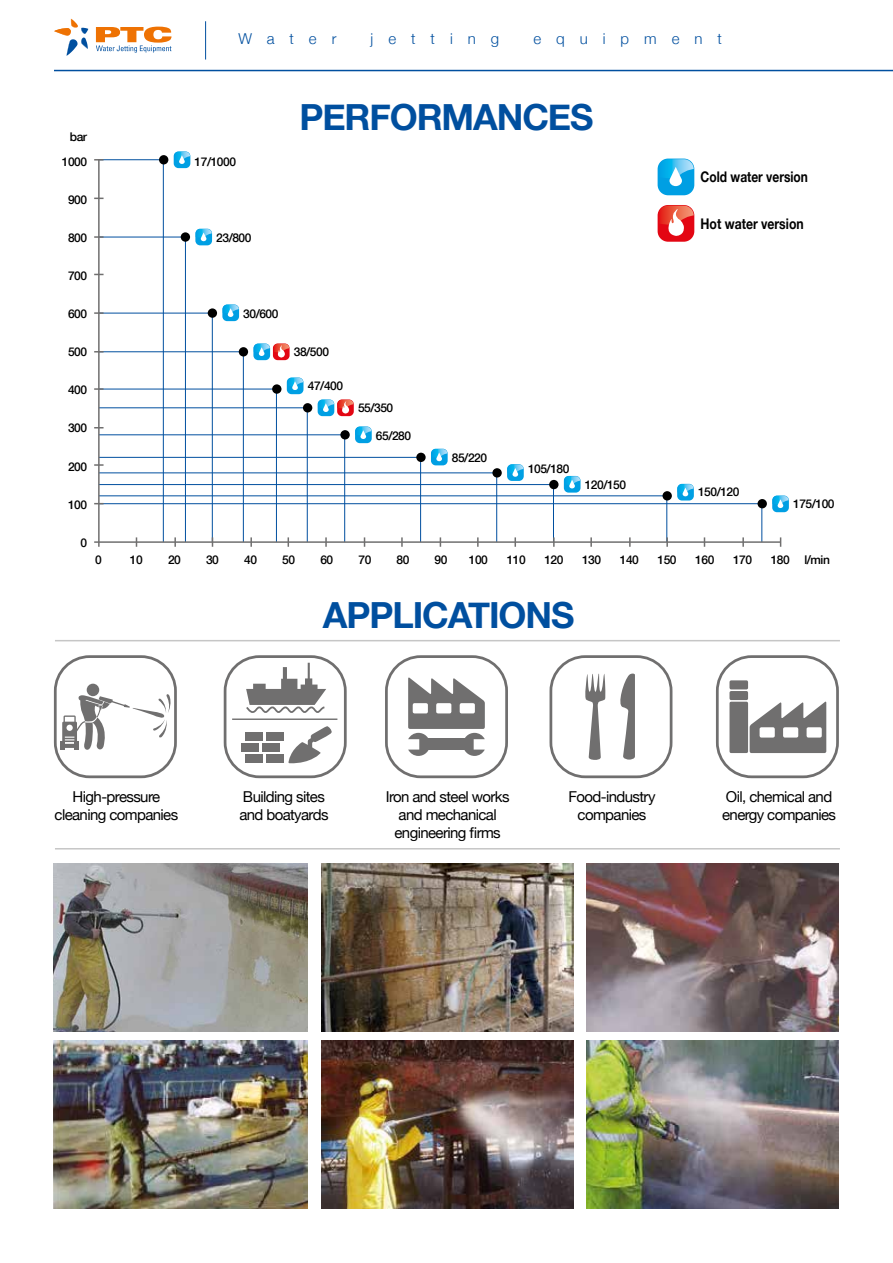
<style>
.page{position:relative;width:893px;height:1263px;background:#fff}
.page>*{position:absolute;margin:0;border:0;box-sizing:border-box;transform-origin:0 0}
.t1{font:700 36px "Helvetica Neue";letter-spacing:-.03em;color:#004f9f}
.t2{font:15px/18px "Helvetica Neue";letter-spacing:-.04em;color:#000;text-align:center}
.t3{font:300 15px "Helvetica Neue";letter-spacing:1em;color:#004f9f}
.t4{font:700 14.7px "Helvetica Neue";color:#000;scale:.82 1}
.t5{font:700 14.7px "Helvetica Neue";color:#000;scale:.83 1}
.t6{font:500 12px "Helvetica Neue";letter-spacing:-.04em;color:#000}
</style>
<div class="page">
<hr style="left:205px;top:21px;width:1px;height:39px;background:#004f9f">
<svg style="left:54px;top:19px;width:34px;height:37px"></svg>
<svg style="left:96px;top:27px;width:76px;height:26px"></svg>
<hr style="left:54px;top:70px;width:839px;height:1px;background:#004f9f">
<hr style="left:55px;top:640px;width:785px;height:1px;background:#c6c6c6">
<div style="left:549px;top:655px;width:123px;height:123px;border:3px solid #706f6f;border-radius:34px"></div>
<svg style="left:585px;top:673px;width:21px;height:87px"></svg>
<svg style="left:620px;top:673px;width:15px;height:87px"></svg>
<div style="left:385px;top:655px;width:123px;height:123px;border:3px solid #706f6f;border-radius:34px"></div>
<svg style="left:408px;top:677px;width:77px;height:79px"></svg>
<div style="left:54px;top:655px;width:123px;height:123px;border:3px solid #706f6f;border-radius:34px"></div>
<div style="left:87px;top:684px;width:12px;height:12px;background:#706f6f;border-radius:50%"></div>
<svg style="left:60px;top:694px;width:111px;height:56px"></svg>
<div style="left:224px;top:655px;width:123px;height:123px;border:3px solid #706f6f;border-radius:34px"></div>
<div style="left:246px;top:732px;width:17px;height:9px;background:#706f6f"></div>
<div style="left:246px;top:754px;width:17px;height:9px;background:#706f6f"></div>
<div style="left:242px;top:743px;width:17px;height:9px;background:#706f6f"></div>
<div style="left:266px;top:732px;width:18px;height:9px;background:#706f6f"></div>
<div style="left:266px;top:754px;width:18px;height:9px;background:#706f6f"></div>
<div style="left:262px;top:743px;width:18px;height:9px;background:#706f6f"></div>
<svg style="left:288px;top:726px;width:44px;height:38px"></svg>
<svg style="left:246px;top:663px;width:80px;height:50px"></svg>
<hr style="left:232px;top:718px;width:105px;height:2px;background:#706f6f">
<div style="left:716px;top:655px;width:123px;height:123px;border:3px solid #706f6f;border-radius:34px"></div>
<div style="left:729px;top:702px;width:19px;height:51px;background:#706f6f;border-radius:2px"></div>
<svg style="left:750px;top:701px;width:76px;height:52px"></svg>
<div style="left:729px;top:680px;width:19px;height:9px;background:#706f6f;border-radius:2px"></div>
<div style="left:729px;top:691px;width:19px;height:9px;background:#706f6f;border-radius:2px"></div>
<hr style="left:55px;top:848px;width:785px;height:1px;background:#c6c6c6">
<img style="left:54px;top:863px;width:253px;height:168px">
<img style="left:321px;top:863px;width:252px;height:168px">
<img style="left:587px;top:863px;width:252px;height:168px">
<img style="left:54px;top:1041px;width:253px;height:168px">
<img style="left:321px;top:1041px;width:252px;height:168px">
<img style="left:587px;top:1041px;width:252px;height:168px">
<hr style="left:94px;top:541px;width:687px;height:2px;background:#706f6f">
<div style="left:757px;top:499px;width:10px;height:9px;background:#000;border-radius:50%"></div>
<div style="left:772px;top:495px;width:17px;height:17px;background:#009fe3;border-radius:5px"></div>
<svg style="left:772px;top:496px;width:17px;height:12px"></svg>
<svg style="left:94px;top:152px;width:668px;height:395px"></svg>
<p class="t3" style="left:239px;top:27px;width:99px">Water</p>
<p class="t3" style="left:371px;top:27px;width:130px">jetting</p>
<p class="t3" style="left:533px;top:27px;width:190px">equipment</p>
<p class="t6" style="left:70px;top:127px;width:19px">bar</p>
<p class="t6" style="left:62px;top:152px;width:27px">1000</p>
<p class="t6" style="left:68px;top:190px;width:21px">900</p>
<p class="t6" style="left:68px;top:228px;width:21px">800</p>
<p class="t6" style="left:68px;top:266px;width:21px">700</p>
<p class="t6" style="left:68px;top:304px;width:21px">600</p>
<p class="t6" style="left:68px;top:342px;width:21px">500</p>
<p class="t6" style="left:68px;top:380px;width:21px">400</p>
<p class="t6" style="left:68px;top:418px;width:21px">300</p>
<p class="t6" style="left:68px;top:457px;width:21px">200</p>
<p class="t6" style="left:68px;top:495px;width:21px">100</p>
<p class="t6" style="left:80px;top:533px;width:8px">0</p>
<p class="t6" style="left:195px;top:152px;width:43px">17/1000</p>
<h1 class="t1" style="left:299px;top:89px;width:296px">PERFORMANCES</h1>
<p class="t6" style="left:216px;top:228px;width:37px">23/800</p>
<p class="t6" style="left:243px;top:304px;width:37px">30/600</p>
<p class="t6" style="left:294px;top:343px;width:37px">38/500</p>
<p class="t6" style="left:308px;top:376px;width:37px">47/400</p>
<p class="t6" style="left:358px;top:399px;width:37px">55/350</p>
<p class="t6" style="left:376px;top:426px;width:37px">65/280</p>
<p class="t6" style="left:452px;top:448px;width:37px">85/220</p>
<p class="t6" style="left:528px;top:459px;width:43px">105/180</p>
<p class="t6" style="left:585px;top:475px;width:43px">120/150</p>
<p class="t4" style="left:701px;top:165px;width:132px">Cold water version</p>
<p class="t5" style="left:700px;top:212px;width:126px">Hot water version</p>
<p class="t6" style="left:698px;top:482px;width:43px">150/120</p>
<p class="t6" style="left:793px;top:494px;width:43px">175/100</p>
<p class="t6" style="left:95px;top:550px;width:8px">0</p>
<p class="t6" style="left:130px;top:550px;width:14px">10</p>
<p class="t6" style="left:168px;top:550px;width:14px">20</p>
<p class="t6" style="left:206px;top:550px;width:14px">30</p>
<p class="t6" style="left:244px;top:550px;width:14px">40</p>
<p class="t6" style="left:282px;top:550px;width:14px">50</p>
<p class="t6" style="left:320px;top:550px;width:14px">60</p>
<p class="t6" style="left:358px;top:550px;width:14px">70</p>
<p class="t6" style="left:397px;top:550px;width:14px">80</p>
<p class="t6" style="left:435px;top:550px;width:14px">90</p>
<p class="t6" style="left:469px;top:550px;width:21px">100</p>
<p class="t6" style="left:507px;top:550px;width:21px">110</p>
<p class="t6" style="left:544px;top:550px;width:21px">120</p>
<p class="t6" style="left:582px;top:550px;width:21px">130</p>
<p class="t6" style="left:620px;top:550px;width:21px">140</p>
<p class="t6" style="left:658px;top:550px;width:21px">150</p>
<p class="t6" style="left:695px;top:550px;width:21px">160</p>
<p class="t6" style="left:733px;top:550px;width:21px">170</p>
<p class="t6" style="left:771px;top:550px;width:21px">180</p>
<p class="t6" style="left:804px;top:550px;width:27px">l/min</p>
<h1 class="t1" style="left:323px;top:586px;width:253px">APPLICATIONS</h1>
<p class="t2" style="left:55px;top:789px;width:125px">High-pressure cleaning companies</p>
<p class="t2" style="left:239px;top:789px;width:91px;text-align:left">Building sites and boatyards</p>
<p class="t2" style="left:386px;top:789px;width:125px">Iron and steel works and mechanical engineering firms</p>
<p class="t2" style="left:568px;top:789px;width:88px">Food-industry companies</p>
<p class="t2" style="left:722px;top:789px;width:115px;text-align:left">Oil, chemical and energy companies</p>
</div>
